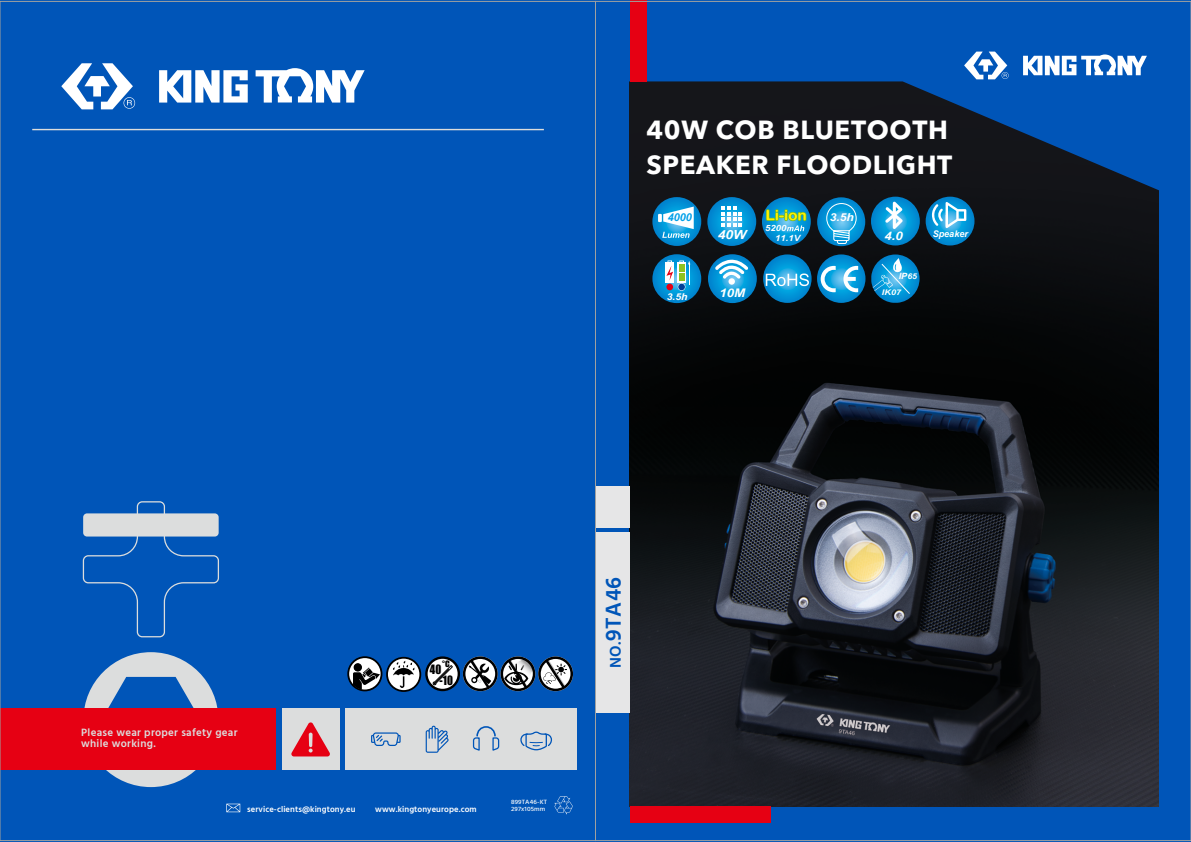
<style>
.page{position:relative;width:1191px;height:842px;background:#fff}
.page>*{position:absolute;margin:0;border:0;box-sizing:border-box;transform-origin:0 0}
.t1{font:700 26px/35px "Avenir Next LT Pro";letter-spacing:.025em;color:#fff}
.t2{font:600 22.2px "Hind Madurai";letter-spacing:.025em;color:#0055b8}
.t3{font:italic 700 12.6px "Arial";color:#fff;scale:1.11 1}
.t4{font:italic 700 11.8px "Arial";color:#fff;scale:1.11 1}
.t5{font:11.8px "Impact";color:#000;scale:.93 1}
.t6{font:italic 700 11px "Arial";color:#00a0e9}
.t7{font:italic 700 11px "Arial";color:#fff;scale:1.11 1}
.t8{font:600 10.8px/10.8px "Hind Madurai";letter-spacing:.025em;color:#dcdddd}
.t9{font:italic 700 9.4px "Arial";color:#fff;scale:1.11 1}
.t10{font:italic 700 9.2px "Arial";color:#fff}
.t11{font:italic 700 8.6px/9.2px "Arial";color:#fff;scale:1.11 1}
.t12{font:italic 700 8.6px "Arial";color:#fff;scale:1.05 1}
.t13{font:600 8.4px "Hind Madurai";letter-spacing:.01em;color:#fff}
.t14{font:8px "Impact";color:#000;scale:1.05 1}
.t15{font:italic 700 7.8px "Arial";color:#fff;scale:1.16 1}
.t16{font:500 6.2px/7.6px "Hind Madurai";letter-spacing:.025em;color:#fff;scale:1.05 1}
.s1{font-size:8px}
.s2{font-size:15.8px}
</style>
<div class="page">
<div style="left:0;top:0;width:595px;height:842px;background:#0055b8"></div>
<svg style="left:82px;top:501px;width:137px;height:137px"></svg>
<div style="left:83px;top:513px;width:136px;height:23px;background:#dcdddd;border-radius:4px"></div>
<svg style="left:83px;top:652px;width:135px;height:135px"></svg>
<hr style="left:32px;top:129px;width:512px;height:1px;background:#dcdddd">
<div style="left:345px;top:709px;width:231px;height:61px;background:#dcdddd"></div>
<div style="left:282px;top:709px;width:57px;height:61px;background:#dcdddd"></div>
<svg style="left:291px;top:722px;width:39px;height:34px"></svg>
<svg style="left:61px;top:63px;width:74px;height:46px"></svg>
<svg style="left:159px;top:70px;width:89px;height:33px"></svg>
<svg style="left:256px;top:68px;width:109px;height:35px"></svg>
<svg style="left:371px;top:732px;width:29px;height:14px"></svg>
<svg style="left:426px;top:725px;width:22px;height:28px"></svg>
<svg style="left:472px;top:726px;width:28px;height:25px"></svg>
<svg style="left:520px;top:731px;width:32px;height:19px"></svg>
<svg style="left:226px;top:804px;width:14px;height:8px"></svg>
<svg style="left:554px;top:796px;width:18px;height:19px"></svg>
<svg style="left:347px;top:656px;width:36px;height:36px"></svg>
<svg style="left:387px;top:658px;width:33px;height:33px"></svg>
<div style="left:386px;top:657px;width:35px;height:35px;border:2px solid #000;border-radius:50%"></div>
<svg style="left:393px;top:661px;width:21px;height:27px"></svg>
<svg style="left:425px;top:656px;width:148px;height:35px"></svg>
<div style="left:0;top:709px;width:276px;height:61px;background:#e60013"></div>
<div style="left:595px;top:0;width:596px;height:842px;background:#0055b8"></div>
<img style="left:630px;top:204px;width:528px;height:602px">
<svg style="left:595px;top:0;width:596px;height:204px"></svg>
<div style="left:630px;top:0;width:16px;height:81px;background:#e60013"></div>
<div style="left:630px;top:806px;width:141px;height:17px;background:#e60013"></div>
<div style="left:595px;top:486px;width:35px;height:42px;background:#e6e6e7"></div>
<div style="left:595px;top:532px;width:35px;height:180px;background:#e6e6e7"></div>
<svg style="left:964px;top:52px;width:44px;height:27px"></svg>
<svg style="left:1023px;top:54px;width:123px;height:21px"></svg>
<svg style="left:762px;top:197px;width:49px;height:49px"></svg>
<svg style="left:764px;top:208px;width:43px;height:23px"></svg>
<svg style="left:652px;top:197px;width:49px;height:49px"></svg>
<svg style="left:658px;top:207px;width:35px;height:31px"></svg>
<svg style="left:817px;top:197px;width:48px;height:49px"></svg>
<svg style="left:825px;top:203px;width:32px;height:41px"></svg>
<svg style="left:652px;top:254px;width:49px;height:49px"></svg>
<div style="left:665px;top:263px;width:9px;height:20px;background:#fff"></div>
<svg style="left:666px;top:260px;width:7px;height:20px"></svg>
<div style="left:666px;top:284px;width:7px;height:6px;background:#e60013;border-radius:50%"></div>
<div style="left:678px;top:283px;width:7px;height:8px;border:1px solid #fff;border-radius:50%"></div>
<div style="left:678px;top:284px;width:7px;height:6px;background:#004098;border-radius:50%"></div>
<div style="left:677px;top:263px;width:9px;height:20px;background:#fff"></div>
<svg style="left:679px;top:261px;width:11px;height:24px"></svg>
<svg style="left:871px;top:197px;width:49px;height:48px"></svg>
<svg style="left:871px;top:254px;width:48px;height:49px"></svg>
<svg style="left:872px;top:258px;width:38px;height:37px"></svg>
<svg style="left:707px;top:197px;width:49px;height:49px"></svg>
<svg style="left:721px;top:206px;width:21px;height:21px"></svg>
<svg style="left:925px;top:197px;width:49px;height:48px"></svg>
<svg style="left:932px;top:202px;width:34px;height:26px"></svg>
<svg style="left:817px;top:254px;width:48px;height:49px"></svg>
<svg style="left:820px;top:266px;width:15px;height:26px"></svg>
<svg style="left:843px;top:266px;width:15px;height:26px"></svg>
<svg style="left:763px;top:254px;width:48px;height:49px"></svg>
<svg style="left:765px;top:273px;width:44px;height:13px"></svg>
<svg style="left:708px;top:254px;width:49px;height:49px"></svg>
<svg style="left:715px;top:259px;width:33px;height:26px"></svg>
<svg style="left:885px;top:202px;width:17px;height:27px"></svg>
<h1 class="t1" style="left:646px;top:112px;width:307px">40W COB BLUETOOTH<br>SPEAKER FLOODLIGHT</h1>
<h3 class="t6" style="left:667px;top:210px;width:26px">4000</h3>
<h3 class="t7" style="left:829px;top:210px;width:23px">3.5h</h3>
<p class="t9" style="left:667px;top:290px;width:20px">3.5h</p>
<p class="t11" style="left:775px;top:224px;width:24px;text-indent:-10px">5200<br>11.1V</p>
<h3 class="t3" style="left:718px;top:226px;width:27px">40W</h3>
<h3 class="t4" style="left:884px;top:228px;width:18px">4.0</h3>
<p class="t10" style="left:932px;top:227px;width:37px">Speaker</p>
<h3 class="t4" style="left:719px;top:285px;width:25px">10M</h3>
<p class="t12" style="left:898px;top:270px;width:19px">IP<span class="s1">65</span></p>
<p class="t15" style="left:882px;top:287px;width:18px">IK07</p>
<p class="t8" style="left:81px;top:728px;width:158px">Please wear proper safety gear while working.</p>
<p class="t14" style="left:442px;top:657px;width:9px">°C</p>
<h3 class="t5" style="left:430px;top:660px;width:14px">40</h3>
<h3 class="t5" style="left:439px;top:671px;width:16px">-10</h3>
<p class="t13" style="left:247px;top:803px;width:110px">service-clients@kingtony.eu</p>
<p class="t13" style="left:375px;top:803px;width:103px">www.kingtonyeurope.com</p>
<p class="t16" style="left:511px;top:798px;width:36px">899TA46-KT<br>297x105mm</p>
<h2 class="t2" style="left:599px;top:668px;width:93px;rotate:-90deg"><span class="s2">NO.</span>9TA46</h2>
</div>
